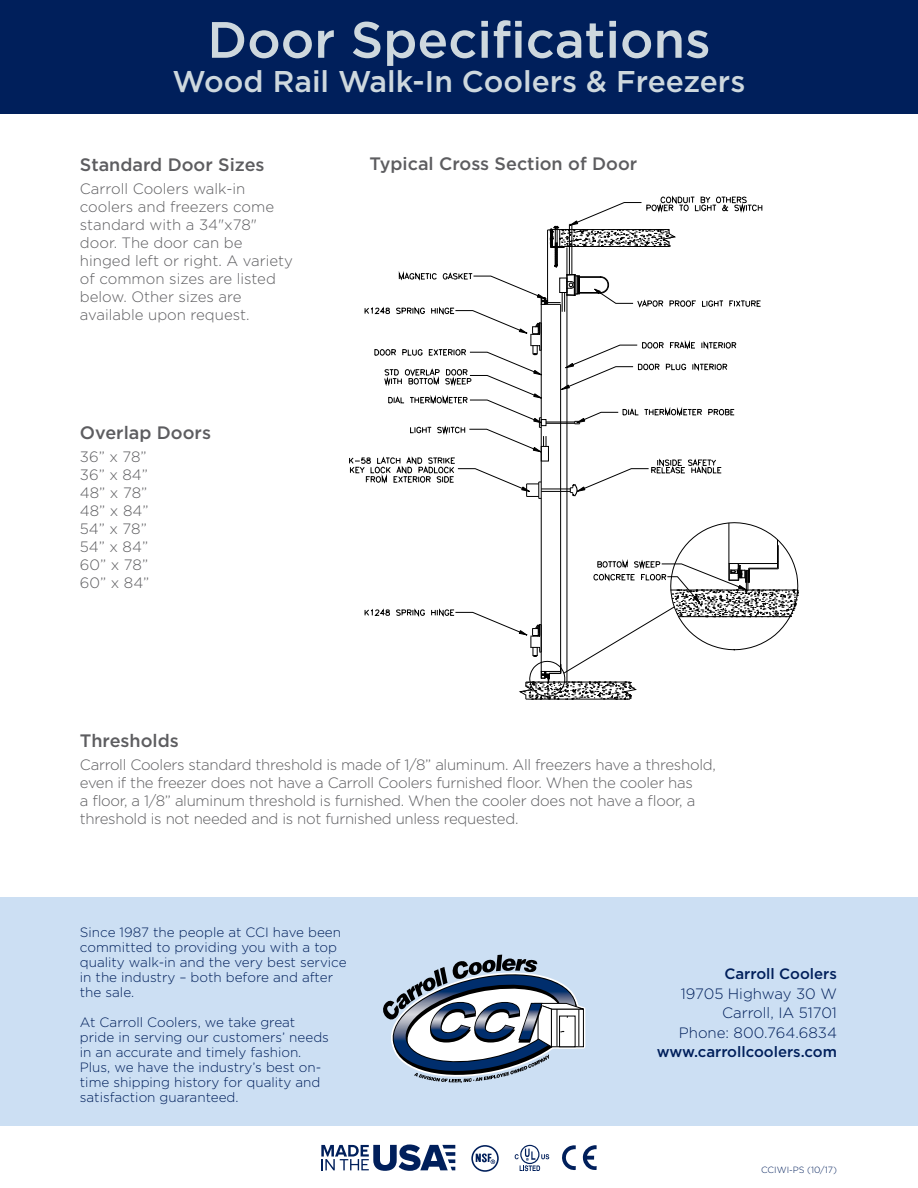
<style>
.page{position:relative;width:918px;height:1188px;background:#fff}
.page>*{position:absolute;margin:0;border:0;box-sizing:border-box;transform-origin:0 0}
.t1{font:500 51px "Gotham";color:#ced8de}
.t2{font:500 30px "Gotham";color:#ced8de}
.t3{font:500 18px "Gotham";color:#5d5d60}
.t4{font:300 15px/18px "Gotham";letter-spacing:-.02em;color:#5d5d60}
.t5{font:300 15px/18px "Gotham";color:#5d5d60}
.t6{font:300 15px/19.5px "Gotham";color:#001f5b;text-align:right}
.t7{font:500 15px "Gotham";color:#001f5b}
.t8{font:300 13.5px/15px "Gotham";color:#001f5b}
.t9{font:300 9px "Gotham";color:#001f5b}
</style>
<div class="page">
<svg style="left:364px;top:608px;width:26px;height:8px"></svg>
<svg style="left:396px;top:608px;width:29px;height:9px"></svg>
<hr style="left:541px;top:298px;width:1px;height:380px;background:#000">
<hr style="left:560px;top:304px;width:1px;height:368px;background:#000">
<hr style="left:567px;top:388px;width:1px;height:294px;background:#000">
<svg style="left:349px;top:195px;width:414px;height:304px"></svg>
<svg style="left:431px;top:522px;width:368px;height:178px"></svg>
<hr style="left:739px;top:563px;width:38px;height:1px;background:#000">
<div style="left:0;top:897px;width:918px;height:229px;background:#ccdff3"></div>
<div style="left:0;top:0;width:918px;height:113px;background:#001f5b"></div>
<svg style="left:515px;top:1145px;width:34px;height:26px"></svg>
<svg style="left:562px;top:1145px;width:35px;height:25px"></svg>
<svg style="left:321px;top:1144px;width:134px;height:27px"></svg>
<svg style="left:471px;top:1145px;width:28px;height:27px"></svg>
<svg style="left:383px;top:955px;width:203px;height:128px"></svg>
<h1 class="t1" style="left:207px;top:11px;width:505px">Door Specifications</h1>
<h2 class="t2" style="left:173px;top:65px;width:574px">Wood Rail Walk-In Coolers &amp; Freezers</h2>
<h3 class="t3" style="left:80px;top:154px;width:186px">Standard Door Sizes</h3>
<h3 class="t3" style="left:369px;top:153px;width:270px">Typical Cross Section of Door</h3>
<p class="t5" style="left:80px;top:179px;width:215px">Carroll Coolers walk-in coolers and freezers come standard with a 34"x78" door. The door can be hinged left or right. A variety of common sizes are listed below. Other sizes are available upon request.</p>
<h3 class="t3" style="left:80px;top:422px;width:133px">Overlap Doors</h3>
<p class="t5" style="left:80px;top:448px;width:71px">36” x 78”<br>36” x 84”<br>48” x 78”<br>48” x 84”<br>54” x 78”<br>54” x 84”<br>60” x 78”<br>60” x 84”</p>
<h3 class="t3" style="left:80px;top:730px;width:100px">Thresholds</h3>
<p class="t4" style="left:80px;top:756px;width:637px">Carroll Coolers standard threshold is made of 1/8” aluminum. All freezers have a threshold, even if the freezer does not have a Carroll Coolers furnished floor. When the cooler has<br>a floor, a 1/8” aluminum threshold is furnished. When the cooler does not have a floor, a threshold is not needed and is not furnished unless requested.</p>
<p class="t8" style="left:80px;top:924px;width:268px">Since 1987 the people at CCI have been committed to providing you with a top quality walk-in and the very best service in the industry – both before and after the sale.</p>
<p class="t8" style="left:80px;top:1014px;width:251px">At Carroll Coolers, we take great pride in serving our customers’ needs in an accurate and timely fashion.<br>Plus, we have the industry’s best on&shy;time shipping history for quality and satisfaction guaranteed.</p>
<p class="t7" style="left:724px;top:966px;width:114px">Carroll Coolers</p>
<p class="t6" style="left:679px;top:984px;width:160px">19705 Highway 30 W<br>Carroll, IA 51701<br>Phone: 800.764.6834</p>
<p class="t7" style="left:657px;top:1044px;width:182px">www.carrollcoolers.com</p>
<p class="t9" style="left:761px;top:1165px;width:77px">CCIWI-PS (10/17)</p>
</div>
